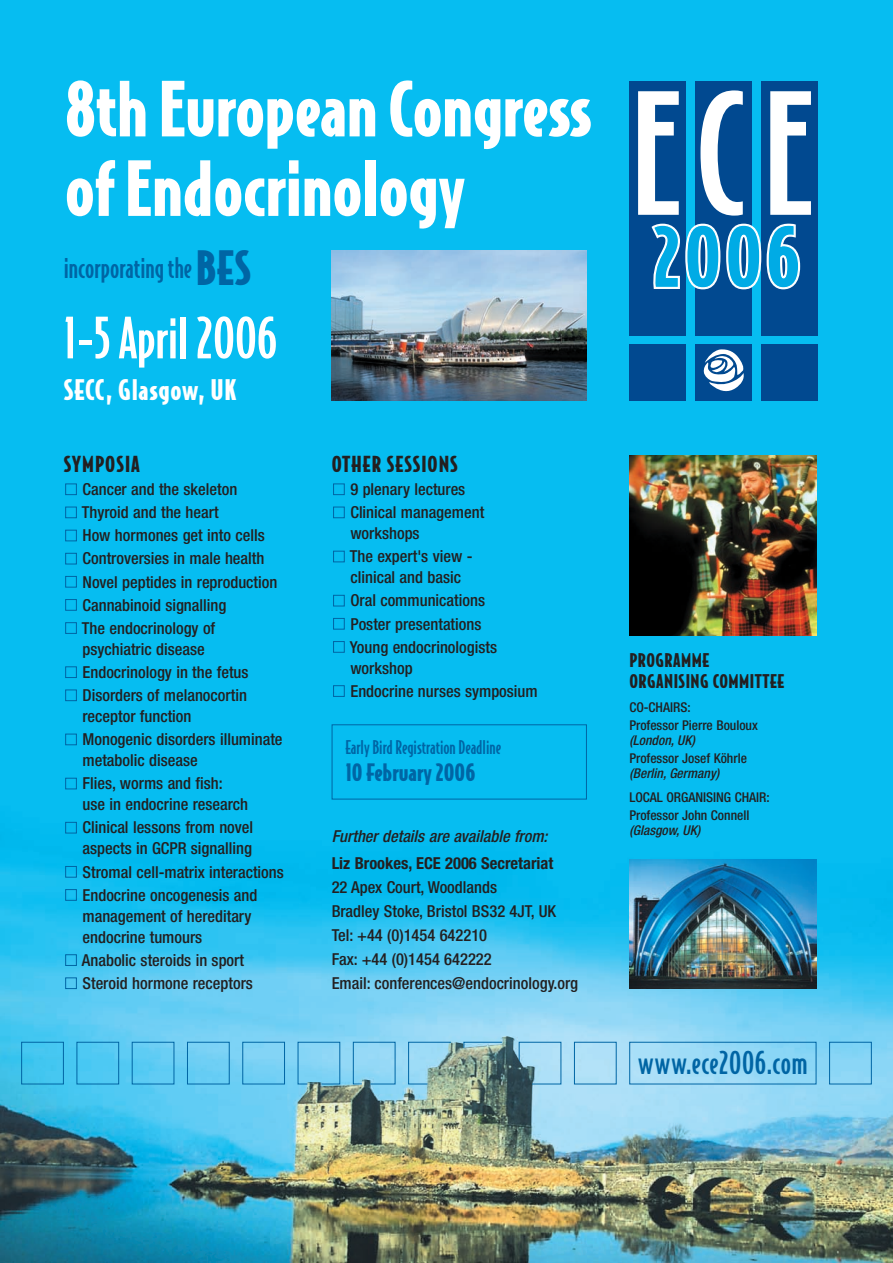
<style>
.page{position:relative;width:893px;height:1263px;background:#fff}
.page>*{position:absolute;margin:0;border:0;box-sizing:border-box;transform-origin:0 0}
.t1{font:500 54px "Bodega Sans";color:#fff}
.t2{font:500 30px "Bodega Sans";letter-spacing:.02em;color:#0065a4}
.t3{font:500 27px "Bodega Sans";color:#0065a4}
.t4{font:900 27px "Bodega Sans";letter-spacing:.025em;color:#fff}
.t5{font:900 22.8px "Bodega Sans";color:#0065a4}
.t6{font:900 21px "Bodega Sans";letter-spacing:.045em;color:#231f20}
.t7{font:500 18px "Bodega Sans";color:#0065a4}
.t8{font:900 18px/21px "Bodega Sans";letter-spacing:.03em;color:#231f20}
.t9{font:500 condensed 16.5px/23.1px "Helvetica Neue";color:#231f20}
.t10{font:italic 500 condensed 16.5px "Helvetica Neue";color:#231f20}
.t11{font:700 condensed 16.5px "Helvetica Neue";color:#231f20}
.t12{font:500 condensed 13.5px/18px "Helvetica Neue";color:#231f20}
.t13{font:italic 500 condensed 13.5px "Helvetica Neue";color:#231f20}
.s1{font-weight:900;font-size:45px}
</style>
<div class="page">
<img style="left:0;top:0;width:893px;height:1263px">
<div style="left:332px;top:724px;width:255px;height:75px;border:1px solid #0065a4"></div>
<div style="left:761px;top:81px;width:56px;height:254px;background:#014990"></div>
<div style="left:629px;top:81px;width:56px;height:254px;background:#014990"></div>
<div style="left:695px;top:81px;width:56px;height:254px;background:#014990"></div>
<svg style="left:638px;top:91px;width:41px;height:124px"></svg>
<svg style="left:700px;top:90px;width:43px;height:126px"></svg>
<svg style="left:770px;top:91px;width:41px;height:124px"></svg>
<div style="left:761px;top:344px;width:56px;height:56px;background:#014990"></div>
<div style="left:629px;top:344px;width:56px;height:56px;background:#014990"></div>
<div style="left:695px;top:344px;width:56px;height:56px;background:#014990"></div>
<svg style="left:651px;top:222px;width:68px;height:69px"></svg>
<div style="left:686px;top:225px;width:33px;height:63px;border:1px solid #fff;border-radius:50%"></div>
<div style="left:698px;top:235px;width:9px;height:43px;border:1px solid #fff;border-radius:50%"></div>
<svg style="left:728px;top:222px;width:73px;height:69px"></svg>
<svg style="left:703px;top:349px;width:41px;height:43px"></svg>
<div style="left:65px;top:977px;width:12px;height:12px;border:1px solid #0065a4"></div>
<div style="left:65px;top:954px;width:12px;height:12px;border:1px solid #0065a4"></div>
<div style="left:65px;top:889px;width:12px;height:12px;border:1px solid #0065a4"></div>
<div style="left:65px;top:866px;width:12px;height:11px;border:1px solid #0065a4"></div>
<div style="left:65px;top:822px;width:12px;height:11px;border:1px solid #0065a4"></div>
<div style="left:65px;top:778px;width:12px;height:11px;border:1px solid #0065a4"></div>
<div style="left:65px;top:734px;width:12px;height:11px;border:1px solid #0065a4"></div>
<div style="left:65px;top:689px;width:12px;height:12px;border:1px solid #0065a4"></div>
<div style="left:65px;top:666px;width:12px;height:12px;border:1px solid #0065a4"></div>
<div style="left:65px;top:622px;width:12px;height:12px;border:1px solid #0065a4"></div>
<div style="left:65px;top:599px;width:12px;height:12px;border:1px solid #0065a4"></div>
<div style="left:65px;top:576px;width:12px;height:11px;border:1px solid #0065a4"></div>
<div style="left:65px;top:553px;width:12px;height:11px;border:1px solid #0065a4"></div>
<div style="left:65px;top:530px;width:12px;height:11px;border:1px solid #0065a4"></div>
<div style="left:65px;top:507px;width:12px;height:11px;border:1px solid #0065a4"></div>
<div style="left:65px;top:483px;width:12px;height:12px;border:1px solid #0065a4"></div>
<div style="left:333px;top:685px;width:12px;height:12px;border:1px solid #0065a4"></div>
<div style="left:333px;top:641px;width:12px;height:12px;border:1px solid #0065a4"></div>
<div style="left:333px;top:618px;width:12px;height:11px;border:1px solid #0065a4"></div>
<div style="left:333px;top:595px;width:12px;height:11px;border:1px solid #0065a4"></div>
<div style="left:333px;top:551px;width:12px;height:11px;border:1px solid #0065a4"></div>
<div style="left:333px;top:507px;width:12px;height:11px;border:1px solid #0065a4"></div>
<div style="left:333px;top:483px;width:12px;height:12px;border:1px solid #0065a4"></div>
<div style="left:629px;top:1042px;width:187px;height:42px;border:1px solid #0065a4"></div>
<div style="left:829px;top:1042px;width:43px;height:42px;border:1px solid #0065a4"></div>
<div style="left:574px;top:1042px;width:43px;height:42px;border:1px solid #0065a4"></div>
<div style="left:242px;top:1042px;width:43px;height:42px;border:1px solid #0065a4"></div>
<div style="left:187px;top:1042px;width:43px;height:42px;border:1px solid #0065a4"></div>
<div style="left:132px;top:1042px;width:42px;height:42px;border:1px solid #0065a4"></div>
<div style="left:77px;top:1042px;width:42px;height:42px;border:1px solid #0065a4"></div>
<div style="left:21px;top:1042px;width:43px;height:42px;border:1px solid #0065a4"></div>
<img style="left:629px;top:859px;width:187px;height:130px">
<img style="left:629px;top:455px;width:187px;height:181px">
<img style="left:332px;top:251px;width:255px;height:150px">
<img style="left:294px;top:1036px;width:260px;height:139px">
<svg style="left:67px;top:160px;width:48px;height:56px"></svg>
<svg style="left:128px;top:160px;width:171px;height:56px"></svg>
<svg style="left:305px;top:178px;width:55px;height:38px"></svg>
<div style="left:366px;top:160px;width:10px;height:56px;background:#fff"></div>
<svg style="left:381px;top:178px;width:84px;height:51px"></svg>
<svg style="left:67px;top:80px;width:78px;height:57px"></svg>
<svg style="left:162px;top:81px;width:213px;height:68px"></svg>
<svg style="left:390px;top:80px;width:201px;height:69px"></svg>
<h3 class="t3" style="left:64px;top:253px;width:189px">incorporating the<span class="s1">BES</span></h3>
<h1 class="t1" style="left:64px;top:308px;width:215px">1-5 April 2006</h1>
<h3 class="t4" style="left:64px;top:375px;width:174px">SECC, Glasgow, UK</h3>
<p class="t6" style="left:64px;top:452px;width:78px">SYMPOSIA</p>
<p class="t9" style="left:82px;top:479px;width:197px">Cancer and the skeleton<br>Thyroid and the heart<br>How hormones get into cells<br>Controversies in male health<br>Novel peptides in reproduction<br>Cannabinoid signalling<br>The endocrinology of</p>
<p class="t9" style="left:83px;top:639px;width:168px">psychiatric disease<br>Endocrinology in the fetus<br>Disorders of melanocortin</p>
<p class="t9" style="left:83px;top:706px;width:202px">receptor function<br>Monogenic disorders illuminate</p>
<p class="t9" style="left:83px;top:750px;width:142px">metabolic disease<br>Flies, worms and fish:</p>
<p class="t9" style="left:83px;top:794px;width:172px">use in endocrine research<br>Clinical lessons from novel</p>
<p class="t9" style="left:83px;top:838px;width:203px">aspects in GCPR signalling<br>Stromal cell-matrix interactions<br>Endocrine oncogenesis and</p>
<p class="t9" style="left:83px;top:907px;width:170px;line-height:21px">management of hereditary endocrine tumours</p>
<p class="t9" style="left:82px;top:950px;width:173px">Anabolic steroids in sport<br>Steroid hormone receptors</p>
<p class="t6" style="left:332px;top:452px;width:128px">OTHER SESSIONS</p>
<p class="t9" style="left:350px;top:479px;width:135px">9 plenary lectures<br>Clinical management</p>
<p class="t9" style="left:350px;top:523px;width:124px">workshops<br>The expert's view -</p>
<p class="t9" style="left:350px;top:567px;width:149px">clinical and basic<br>Oral communications<br>Poster presentations<br>Young endocrinologists</p>
<p class="t9" style="left:350px;top:658px;width:189px">workshop<br>Endocrine nurses symposium</p>
<p class="t8" style="left:629px;top:650px;width:156px">PROGRAMME<br>ORGANISING COMMITTEE</p>
<p class="t12" style="left:629px;top:699px;width:130px">CO-CHAIRS:<br>Professor Pierre Bouloux</p>
<p class="t13" style="left:629px;top:735px;width:67px">(London, UK)</p>
<p class="t12" style="left:629px;top:750px;width:119px">Professor Josef Köhrle</p>
<p class="t13" style="left:629px;top:768px;width:91px">(Berlin, Germany)</p>
<p class="t12" style="left:629px;top:789px;width:142px">LOCAL ORGANISING CHAIR:<br>Professor John Connell</p>
<p class="t13" style="left:629px;top:825px;width:72px">(Glasgow, UK)</p>
<p class="t7" style="left:345px;top:737px;width:157px">Early Bird Registration Deadline</p>
<h3 class="t5" style="left:345px;top:760px;width:131px">10 February 2006</h3>
<p class="t10" style="left:332px;top:830px;width:217px">Further details are available from:</p>
<p class="t11" style="left:332px;top:857px;width:223px">Liz Brookes, ECE 2006 Secretariat</p>
<p class="t9" style="left:332px;top:877px;width:248px;line-height:24px">22 Apex Court, Woodlands<br>Bradley Stoke, Bristol BS32 4JT, UK<br>Tel: +44 (0)1454 642210<br>Fax: +44 (0)1454 642222<br>Email: conferences@endocrinology.org</p>
<h2 class="t2" style="left:638px;top:1046px;width:171px">www.ece2006.com</h2>
</div>
